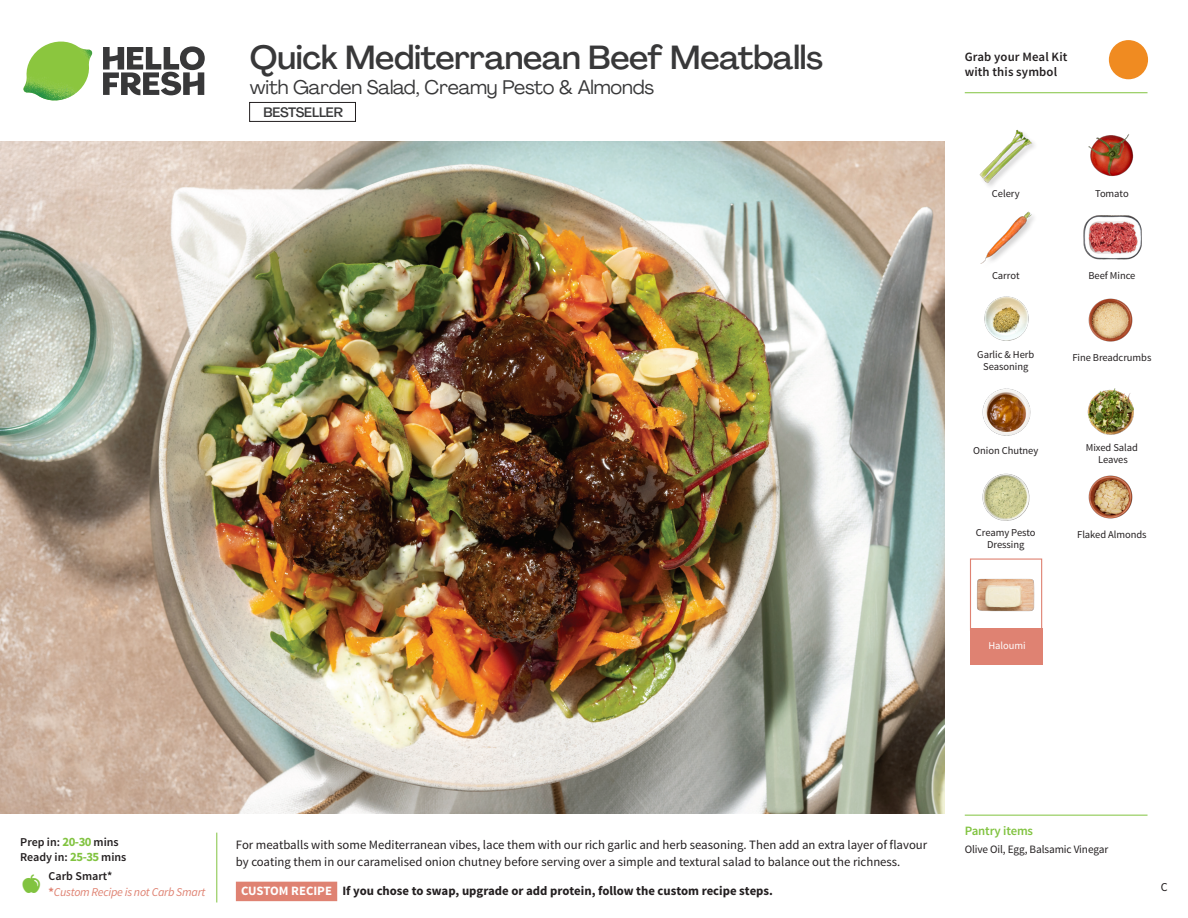
<style>
.page{position:relative;width:1188px;height:918px;background:#fff}
.page>*{position:absolute;margin:0;border:0;box-sizing:border-box;transform-origin:0 0}
._15_Titel_UK{font:500 33px "Agrandir";letter-spacing:-.01em;color:#383839}
._15_Titel_UK-2{font:19.5px "Agrandir";letter-spacing:-.01em;color:#383839}
.t1{font:500 13.5px "Agrandir";letter-spacing:-.01em;color:#383839}
.Step_6_Text_AU{font:12.75px/16.5px "Source Sans Pro";color:#231f20}
.Step_6_Text_AU-2{font:700 12.75px "Source Sans Pro";color:#231f20}
.t2{font:600 12.75px/15px "Source Sans Pro";letter-spacing:.01em;color:#231f20}
._04_Headers_Front{font:600 12.75px "Source Sans Pro";letter-spacing:-.01em;color:#81c340}
._04_Intro{font:600 12px "Source Sans Pro";color:#231f20}
._04_Intro-2{font:italic 12px "Source Sans Pro";letter-spacing:-.02em;color:#df8272}
.t3{font:12px "Source Sans Pro";color:#231f20}
._05_Pantry{font:11.25px "Source Sans Pro";letter-spacing:-.01em;color:#231f20}
._18_FRONT_ingredient{font:10.5px/12px "Source Sans Pro";letter-spacing:-.005em;color:#231f20;text-align:center}
._18_FRONT_ingredient-2{font:10.5px "Source Sans Pro";letter-spacing:-.005em;color:#fff}
.s1{font-weight:700;font-size:12.75px;color:#81c340}
.s2{font-weight:700;font-style:normal}
.s3{color:#fff}
</style>
<div class="page">
<svg style="left:103px;top:46px;width:102px;height:49px"></svg>
<img style="left:23px;top:42px;width:69px;height:59px">
<svg style="left:216px;top:832px;width:122px;height:71px"></svg>
<img style="left:0;top:142px;width:945px;height:672px">
<div style="left:249px;top:102px;width:107px;height:20px;border:1px solid #231f20"></div>
<img style="left:984px;top:296px;width:45px;height:45px">
<img style="left:982px;top:388px;width:49px;height:48px">
<img style="left:1088px;top:298px;width:45px;height:44px">
<img style="left:1087px;top:389px;width:47px;height:46px">
<img style="left:1084px;top:215px;width:57px;height:45px">
<img style="left:1088px;top:134px;width:46px;height:43px">
<img style="left:1088px;top:475px;width:45px;height:44px">
<img style="left:979px;top:129px;width:55px;height:56px">
<img style="left:980px;top:211px;width:54px;height:53px">
<img style="left:982px;top:473px;width:48px;height:48px">
<div style="left:970px;top:559px;width:72px;height:72px;border:1px solid #df8272"></div>
<div style="left:970px;top:628px;width:72px;height:37px;background:#df8272"></div>
<img style="left:977px;top:578px;width:57px;height:34px">
<hr style="left:965px;top:815px;width:183px;height:1px;background:#81c340">
<svg style="left:1091px;top:40px;width:58px;height:54px"></svg>
<hr style="left:965px;top:92px;width:183px;height:1px;background:#81c340">
<p class="_15_Titel_UK" style="left:250px;top:37px;width:575px">Quick Mediterranean Beef Meatballs</p>
<p class="_15_Titel_UK-2" style="left:250px;top:75px;width:406px">with Garden Salad, Creamy Pesto &amp; Almonds</p>
<p class="t1" style="left:263px;top:104px;width:81px">BESTSELLER</p>
<p class="t2" style="left:965px;top:50px;width:104px">Grab your Meal Kit with this symbol</p>
<p class="_18_FRONT_ingredient" style="left:992px;top:188px;width:29px">Celery</p>
<p class="_18_FRONT_ingredient" style="left:1095px;top:188px;width:35px">Tomato</p>
<p class="_18_FRONT_ingredient" style="left:992px;top:270px;width:29px">Carrot</p>
<p class="_18_FRONT_ingredient" style="left:1088px;top:270px;width:48px">Beef Mince</p>
<p class="_18_FRONT_ingredient" style="left:977px;top:348px;width:58px">Garlic &amp; Herb<br>Seasoning</p>
<p class="_18_FRONT_ingredient" style="left:1072px;top:352px;width:81px">Fine Breadcrumbs</p>
<p class="_18_FRONT_ingredient" style="left:973px;top:445px;width:67px">Onion Chutney</p>
<p class="_18_FRONT_ingredient" style="left:1086px;top:442px;width:54px">Mixed Salad<br>Leaves</p>
<p class="_18_FRONT_ingredient" style="left:976px;top:526px;width:61px">Creamy Pesto</p>
<p class="_18_FRONT_ingredient" style="left:1077px;top:529px;width:71px">Flaked Almonds</p>
<p class="_18_FRONT_ingredient" style="left:987px;top:538px;width:39px">Dressing</p>
<p class="_18_FRONT_ingredient-2" style="left:988px;top:639px;width:39px">Haloumi</p>
<p class="_04_Intro" style="left:20px;top:835px;width:100px">Prep in: <span class="s1">20-30</span> mins</p>
<p class="_04_Intro" style="left:20px;top:850px;width:108px">Ready in: <span class="s1">25-35</span> mins</p>
<p class="_04_Intro" style="left:49px;top:869px;width:65px">Carb Smart*</p>
<p class="_04_Intro-2" style="left:49px;top:885px;width:158px"><span class="s2">*</span>Custom Recipe is not Carb Smart</p>
<p class="Step_6_Text_AU" style="left:236px;top:837px;width:693px">For meatballs with some Mediterranean vibes, lace them with our rich garlic and herb seasoning. Then add an extra layer of flavour by coating them in our caramelised onion chutney before serving over a simple and textural salad to balance out the richness.</p>
<p class="Step_6_Text_AU-2" style="left:241px;top:883px;width:533px"><span class="s3">CUSTOM RECIPE</span> If you chose to swap, upgrade or add protein, follow the custom recipe steps.</p>
<p class="_04_Headers_Front" style="left:965px;top:822px;width:70px">Pantry items</p>
<p class="_05_Pantry" style="left:965px;top:842px;width:145px">Olive Oil, Egg, Balsamic Vinegar</p>
<p class="t3" style="left:1161px;top:879px;width:8px">C</p>
</div>
